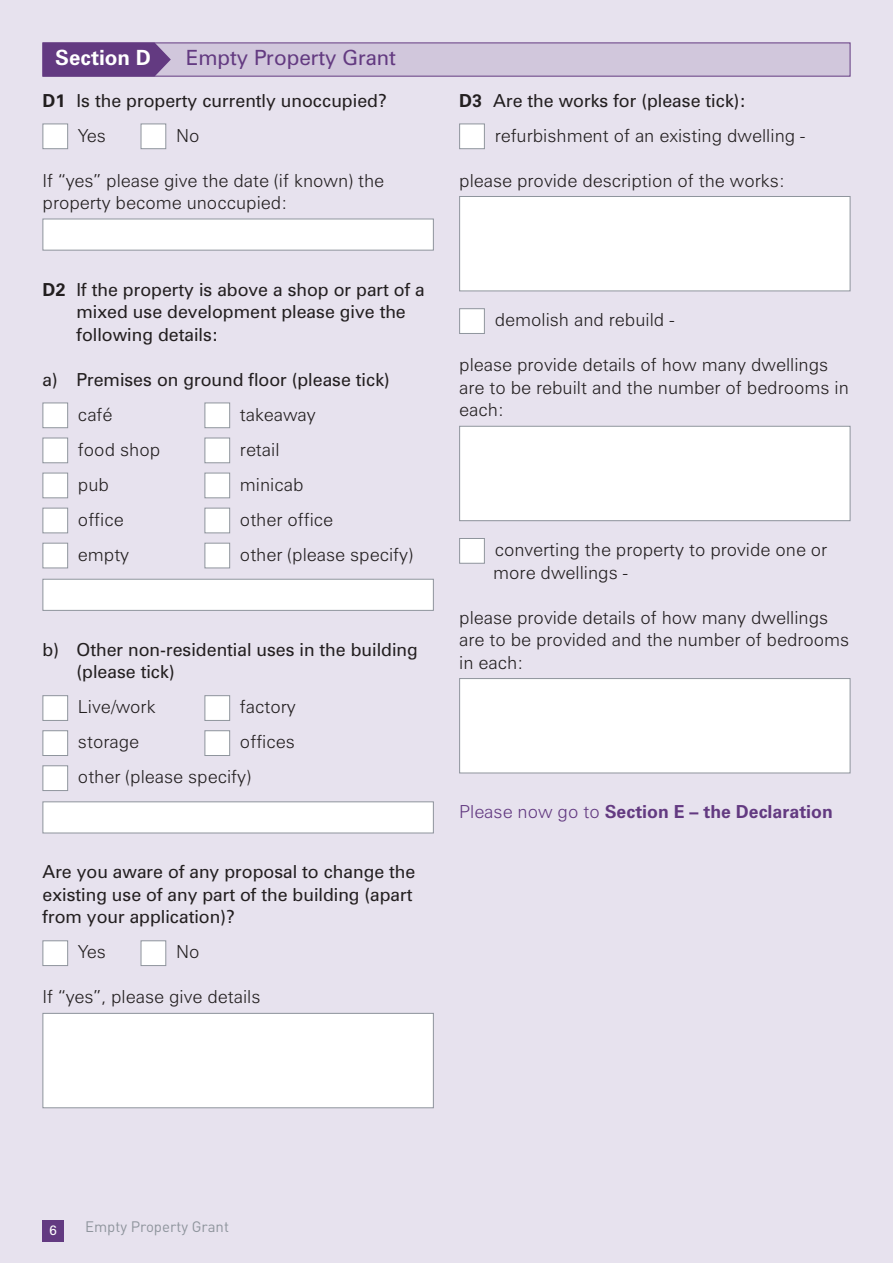
<style>
.page{position:relative;width:893px;height:1263px;background:#e7e2ee}
.page>*{position:absolute;margin:0;border:0;box-sizing:border-box;transform-origin:0 0}
.t1{font:21px "Zurich BT";color:#633a81}
.t2{font:700 21px "Zurich BT";color:#fff}
.t3{font:300 18px/22.5px "Zurich BT";color:#231f20}
.t4{font:18px/22.5px "Zurich BT";color:#231f20}
.t5{font:700 18px "Zurich BT";color:#633a81}
.t6{font:15px "DIN";color:#8f959d}
.t7{font:13.5px "Zurich BT";color:#fff}
.s1{font-weight:700}
.s2{font-weight:300}
.s3{font-weight:400}
</style>
<div class="page">
<div style="left:43px;top:1220px;width:21px;height:22px;background:#633a81"></div>
<div style="left:43px;top:43px;width:807px;height:33px;background:#d1c7dc"></div>
<div style="left:43px;top:43px;width:807px;height:34px;border:1px solid #633a81"></div>
<svg style="left:43px;top:43px;width:128px;height:34px;background:#6a4386"></svg>
<div style="left:460px;top:679px;width:390px;height:94px;background:#fff"></div>
<div style="left:459px;top:678px;width:391px;height:95px;border:1px solid #8f959d"></div>
<div style="left:460px;top:427px;width:390px;height:93px;background:#fff"></div>
<div style="left:459px;top:426px;width:391px;height:95px;border:1px solid #8f959d"></div>
<div style="left:460px;top:197px;width:390px;height:94px;background:#fff"></div>
<div style="left:459px;top:196px;width:391px;height:95px;border:1px solid #8f959d"></div>
<div style="left:460px;top:539px;width:24px;height:24px;background:#fff"></div>
<div style="left:459px;top:538px;width:26px;height:26px;border:1px solid #8f959d"></div>
<div style="left:460px;top:309px;width:24px;height:24px;background:#fff"></div>
<div style="left:459px;top:308px;width:26px;height:26px;border:1px solid #8f959d"></div>
<div style="left:460px;top:124px;width:24px;height:24px;background:#fff"></div>
<div style="left:459px;top:124px;width:26px;height:25px;border:1px solid #8f959d"></div>
<div style="left:43px;top:1014px;width:390px;height:93px;background:#fff"></div>
<div style="left:43px;top:1013px;width:391px;height:95px;border:1px solid #8f959d"></div>
<div style="left:141px;top:941px;width:24px;height:24px;background:#fff"></div>
<div style="left:141px;top:940px;width:25px;height:26px;border:1px solid #8f959d"></div>
<div style="left:43px;top:941px;width:24px;height:24px;background:#fff"></div>
<div style="left:43px;top:940px;width:25px;height:26px;border:1px solid #8f959d"></div>
<div style="left:43px;top:802px;width:390px;height:31px;background:#fff"></div>
<div style="left:43px;top:801px;width:391px;height:32px;border:1px solid #8f959d"></div>
<div style="left:43px;top:766px;width:24px;height:24px;background:#fff"></div>
<div style="left:43px;top:765px;width:25px;height:26px;border:1px solid #8f959d"></div>
<div style="left:205px;top:731px;width:24px;height:24px;background:#fff"></div>
<div style="left:205px;top:730px;width:25px;height:26px;border:1px solid #8f959d"></div>
<div style="left:43px;top:731px;width:24px;height:24px;background:#fff"></div>
<div style="left:43px;top:730px;width:25px;height:26px;border:1px solid #8f959d"></div>
<div style="left:205px;top:696px;width:24px;height:24px;background:#fff"></div>
<div style="left:205px;top:695px;width:25px;height:26px;border:1px solid #8f959d"></div>
<div style="left:43px;top:696px;width:24px;height:24px;background:#fff"></div>
<div style="left:43px;top:695px;width:25px;height:26px;border:1px solid #8f959d"></div>
<div style="left:43px;top:580px;width:390px;height:30px;background:#fff"></div>
<div style="left:43px;top:579px;width:391px;height:32px;border:1px solid #8f959d"></div>
<div style="left:205px;top:543px;width:24px;height:24px;background:#fff"></div>
<div style="left:205px;top:543px;width:25px;height:25px;border:1px solid #8f959d"></div>
<div style="left:43px;top:543px;width:24px;height:24px;background:#fff"></div>
<div style="left:43px;top:543px;width:25px;height:25px;border:1px solid #8f959d"></div>
<div style="left:205px;top:508px;width:24px;height:24px;background:#fff"></div>
<div style="left:205px;top:508px;width:25px;height:25px;border:1px solid #8f959d"></div>
<div style="left:43px;top:508px;width:24px;height:24px;background:#fff"></div>
<div style="left:43px;top:508px;width:25px;height:25px;border:1px solid #8f959d"></div>
<div style="left:205px;top:473px;width:24px;height:24px;background:#fff"></div>
<div style="left:205px;top:473px;width:25px;height:25px;border:1px solid #8f959d"></div>
<div style="left:43px;top:473px;width:24px;height:24px;background:#fff"></div>
<div style="left:43px;top:473px;width:25px;height:25px;border:1px solid #8f959d"></div>
<div style="left:205px;top:438px;width:24px;height:24px;background:#fff"></div>
<div style="left:205px;top:438px;width:25px;height:25px;border:1px solid #8f959d"></div>
<div style="left:43px;top:438px;width:24px;height:24px;background:#fff"></div>
<div style="left:43px;top:438px;width:25px;height:25px;border:1px solid #8f959d"></div>
<div style="left:205px;top:403px;width:24px;height:24px;background:#fff"></div>
<div style="left:205px;top:403px;width:25px;height:25px;border:1px solid #8f959d"></div>
<div style="left:43px;top:403px;width:24px;height:24px;background:#fff"></div>
<div style="left:43px;top:403px;width:25px;height:25px;border:1px solid #8f959d"></div>
<div style="left:43px;top:219px;width:390px;height:31px;background:#fff"></div>
<div style="left:43px;top:219px;width:391px;height:31px;border:1px solid #8f959d"></div>
<div style="left:141px;top:124px;width:24px;height:24px;background:#fff"></div>
<div style="left:141px;top:124px;width:25px;height:25px;border:1px solid #8f959d"></div>
<div style="left:43px;top:124px;width:24px;height:24px;background:#fff"></div>
<div style="left:43px;top:124px;width:25px;height:25px;border:1px solid #8f959d"></div>
<p class="t2" style="left:55px;top:50px;width:97px">Section D</p>
<p class="t1" style="left:186px;top:50px;width:212px">Empty Property Grant</p>
<p class="t4" style="left:78px;top:84px;width:310px;line-height:35.1px;text-indent:-35px"><span class="s1">D1</span> Is the property currently unoccupied?<br><span class="s2">Yes</span></p>
<p class="t3" style="left:176px;top:126px;width:25px">No</p>
<p class="t3" style="left:43px;top:171px;width:343px">If “yes” please give the date (if known) the property become unoccupied:</p>
<p class="t4" style="left:77px;top:279px;width:350px;text-indent:-34px"><span class="s1">D2</span> If the property is above a shop or part of a mixed use development please give the following details:</p>
<p class="t4" style="left:43px;top:369px;width:349px">a) Premises on ground floor (please tick)</p>
<p class="t3" style="left:78px;top:405px;width:36px">café</p>
<p class="t3" style="left:240px;top:405px;width:77px">takeaway</p>
<p class="t3" style="left:78px;top:440px;width:84px">food shop</p>
<p class="t3" style="left:240px;top:440px;width:41px">retail</p>
<p class="t3" style="left:78px;top:475px;width:33px">pub</p>
<p class="t3" style="left:240px;top:475px;width:65px">minicab</p>
<p class="t3" style="left:78px;top:510px;width:47px">office</p>
<p class="t3" style="left:240px;top:510px;width:95px">other office</p>
<p class="t3" style="left:78px;top:545px;width:53px">empty</p>
<p class="t3" style="left:240px;top:545px;width:175px">other (please specify)</p>
<p class="t4" style="left:77px;top:640px;width:343px;text-indent:-34px">b) Other non-residential uses in the building (please tick)</p>
<p class="t3" style="left:78px;top:697px;width:79px">Live/work</p>
<p class="t3" style="left:240px;top:697px;width:57px">factory</p>
<p class="t3" style="left:78px;top:732px;width:63px">storage</p>
<p class="t3" style="left:78px;top:726px;width:218px;line-height:35.1px;text-indent:162px">offices other (please specify)</p>
<p class="t4" style="left:43px;top:862px;width:374px">Are you aware of any proposal to change the existing use of any part of the building (apart from your application)?</p>
<p class="t3" style="left:78px;top:942px;width:29px">Yes</p>
<p class="t3" style="left:176px;top:942px;width:25px">No</p>
<p class="t3" style="left:43px;top:987px;width:219px">If “yes”, please give details</p>
<p class="t3" style="left:495px;top:84px;width:312px;line-height:35.1px;text-indent:-35px"><span class="s1">D3</span> <span class="s3">Are the works for (please tick): </span>refurbishment of an existing dwelling -</p>
<p class="t3" style="left:459px;top:171px;width:327px">please provide description of the works:</p>
<p class="t3" style="left:495px;top:310px;width:181px">demolish and rebuild -</p>
<p class="t3" style="left:459px;top:355px;width:391px">please provide details of how many dwellings are to be rebuilt and the number of bedrooms in each:</p>
<p class="t3" style="left:493px;top:540px;width:336px">converting the property to provide one or more dwellings -</p>
<p class="t3" style="left:459px;top:608px;width:392px">please provide details of how many dwellings are to be provided and the number of bedrooms in each:</p>
<p class="t5" style="left:459px;top:805px;width:375px"><span class="s2">Please now go to</span> Section E – the Declaration</p>
<p class="t7" style="left:49px;top:1225px;width:9px">6</p>
<p class="t6" style="left:85px;top:1218px;width:145px">Empty Property Grant</p>
</div>
